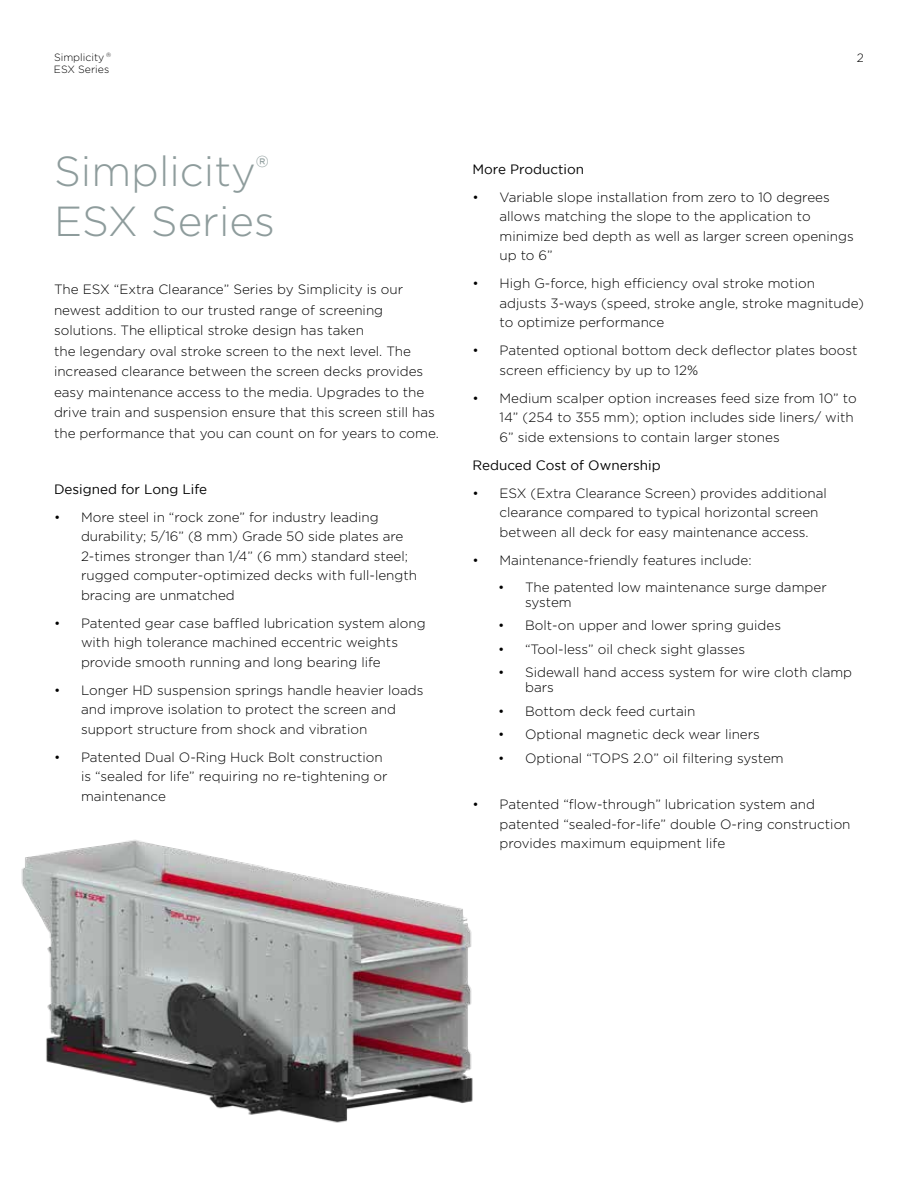
<style>
.page{position:relative;width:918px;height:1188px;background:#fff}
.page>*{position:absolute;margin:0;border:0;box-sizing:border-box;transform-origin:0 0}
.t1{font:300 42px "Gotham";color:#8e9c9c}
.t2{font:15.75px "Gotham";color:#8e9c9c}
.t3{font:300 13.5px/19.5px "Gotham";color:#000}
.t4{font:13.5px "Gotham";color:#000}
.t5{font:300 12px "Gotham";color:#000}
.t6{font:300 10.5px "Gotham";color:#000}
.t7{font:300 6.15px "Gotham";color:#000}
</style>
<div class="page">
<img style="left:21px;top:840px;width:452px;height:283px">
<p class="t7" style="left:106px;top:52px;width:7px">®</p>
<p class="t6" style="left:54px;top:64px;width:57px">ESX Series</p>
<p class="t6" style="left:54px;top:51px;width:52px">Simplicity</p>
<p class="t5" style="left:857px;top:51px;width:9px">2</p>
<h1 class="t1" style="left:54px;top:148px;width:203px">Simplicity</h1>
<p class="t2" style="left:256px;top:152px;width:15px">®</p>
<h1 class="t1" style="left:54px;top:199px;width:222px">ESX Series</h1>
<p class="t3" style="left:54px;top:279px;width:386px;line-height:20.5px">The ESX “Extra Clearance” Series by Simplicity is our newest addition to our trusted range of screening solutions. The elliptical stroke design has taken<br>the legendary oval stroke screen to the next level. The increased clearance between the screen decks provides easy maintenance access to the media. Upgrades to the drive train and suspension ensure that this screen still has the performance that you can count on for years to come.</p>
<p class="t4" style="left:54px;top:481px;width:155px">Designed for Long Life</p>
<p class="t3" style="left:81px;top:507px;width:338px;text-indent:-27px">• More steel in “rock zone” for industry leading durability; 5/16” (8 mm) Grade 50 side plates are 2-times stronger than 1/4” (6 mm) standard steel; rugged computer-optimized decks with full-length bracing are unmatched</p>
<p class="t3" style="left:81px;top:613px;width:346px;text-indent:-27px">• Patented gear case baffled lubrication system along with high tolerance machined eccentric weights provide smooth running and long bearing life</p>
<p class="t3" style="left:81px;top:680px;width:344px;text-indent:-27px">• Longer HD suspension springs handle heavier loads and improve isolation to protect the screen and support structure from shock and vibration</p>
<p class="t3" style="left:81px;top:747px;width:308px;text-indent:-27px">• Patented Dual O-Ring Huck Bolt construction is “sealed for life” requiring no re-tightening or maintenance</p>
<p class="t4" style="left:472px;top:162px;width:113px">More Production</p>
<p class="t3" style="left:500px;top:187px;width:356px;text-indent:-27px">• Variable slope installation from zero to 10 degrees allows matching the slope to the application to minimize bed depth as well as larger screen openings up to 6”</p>
<p class="t3" style="left:500px;top:274px;width:366px;text-indent:-27px">• High G-force, high efficiency oval stroke motion adjusts 3-ways (speed, stroke angle, stroke magnitude) to optimize performance</p>
<p class="t3" style="left:500px;top:341px;width:360px;text-indent:-27px">• Patented optional bottom deck deflector plates boost screen efficiency by up to 12%</p>
<p class="t3" style="left:500px;top:388px;width:359px;text-indent:-27px">• Medium scalper option increases feed size from 10” to<br>14” (254 to 355 mm); option includes side liners/ with<br>6” side extensions to contain larger stones</p>
<p class="t4" style="left:472px;top:458px;width:190px">Reduced Cost of Ownership</p>
<p class="t3" style="left:500px;top:483px;width:329px;text-indent:-27px">• ESX (Extra Clearance Screen) provides additional clearance compared to typical horizontal screen between all deck for easy maintenance access.</p>
<p class="t3" style="left:472px;top:550px;width:281px">• Maintenance-friendly features include:</p>
<p class="t3" style="left:525px;top:579px;width:303px;line-height:15px;text-indent:-27px">• The patented low maintenance surge damper system</p>
<p class="t3" style="left:498px;top:616px;width:284px">• Bolt-on upper and lower spring guides</p>
<p class="t3" style="left:498px;top:639px;width:248px">• “Tool-less” oil check sight glasses</p>
<p class="t3" style="left:525px;top:665px;width:329px;line-height:15px;text-indent:-27px">• Sidewall hand access system for wire cloth clamp bars</p>
<p class="t3" style="left:498px;top:701px;width:199px">• Bottom deck feed curtain</p>
<p class="t3" style="left:498px;top:725px;width:263px">• Optional magnetic deck wear liners</p>
<p class="t3" style="left:498px;top:748px;width:287px">• Optional “TOPS 2.0” oil filtering system</p>
<p class="t3" style="left:500px;top:794px;width:353px;text-indent:-27px">• Patented “flow-through” lubrication system and patented “sealed-for-life” double O-ring construction provides maximum equipment life</p>
</div>
